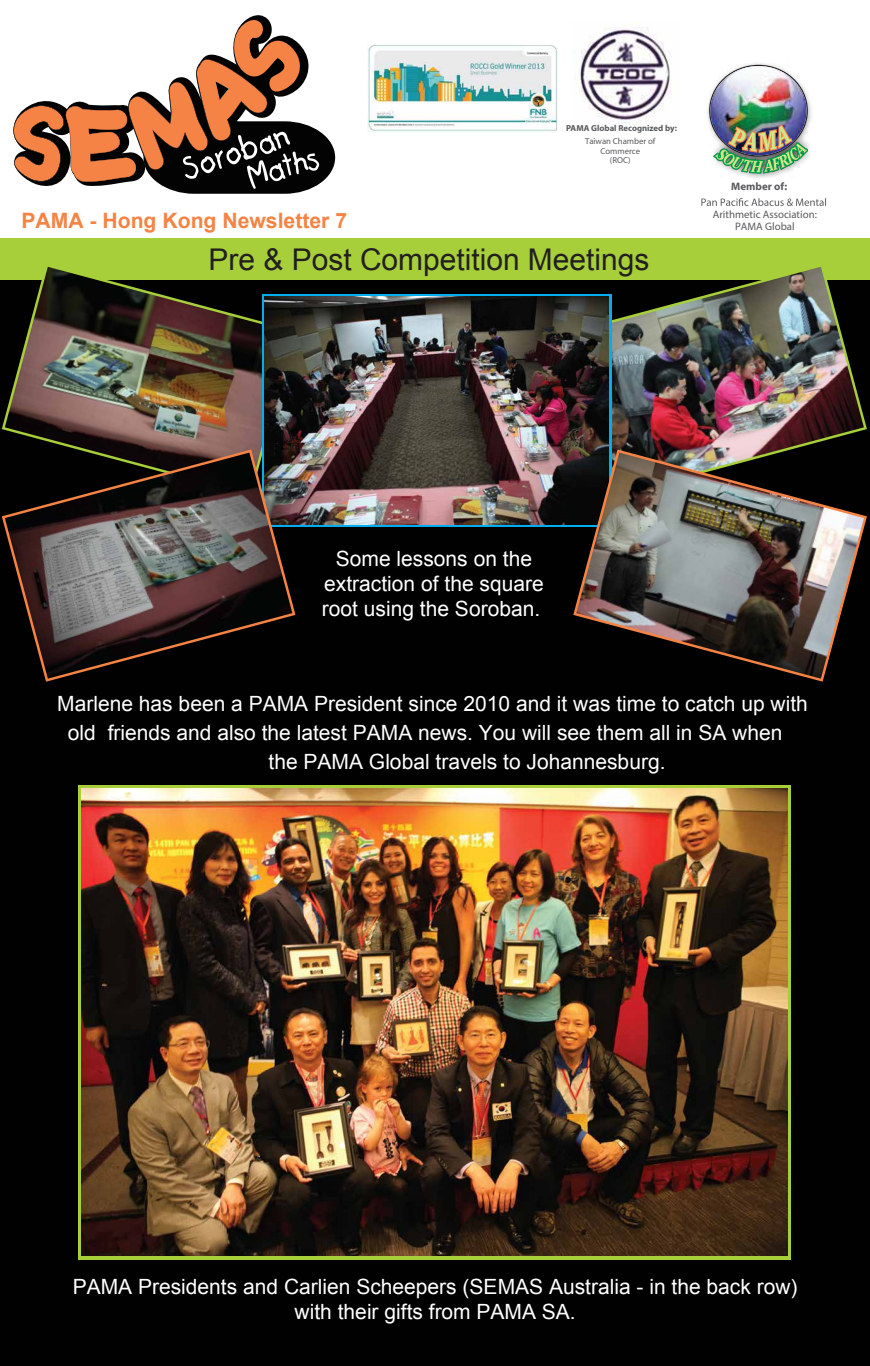
<style>
.page{position:relative;width:870px;height:1366px;background:#fff}
.page>*{position:absolute;margin:0;border:0;box-sizing:border-box;transform-origin:0 0}
.t1{font:29.93px "Arial";color:#231f20}
.t2{font:700 21.18px "Arial";color:#f58344}
.t3{font:21px/25.2px "Arial";color:#fff;text-align:center}
.t4{font:10.85px/12px "Myriad Pro";color:#595a5c;text-align:center}
.t5{font:700 10.85px "Myriad Pro";color:#595a5c}
.t6{font:8.66px/9.6px "Myriad Pro";color:#595a5c;text-align:center}
.t7{font:700 8.66px "Myriad Pro";color:#595a5c}
</style>
<div class="page">
<div style="left:0;top:279px;width:870px;height:1087px;background:#010101"></div>
<div style="left:0;top:238px;width:870px;height:41px;background:#a7cf39"></div>
<img style="left:576px;top:267px;width:288px;height:183px">
<img style="left:5px;top:267px;width:287px;height:183px">
<svg style="left:262px;top:294px;width:349px;height:233px;fill:#00aeef"></svg>
<img style="left:264px;top:296px;width:345px;height:228px">
<svg style="left:573px;top:450px;width:294px;height:232px;fill:#010101"></svg>
<img style="left:576px;top:453px;width:288px;height:226px">
<svg style="left:2px;top:450px;width:293px;height:232px;fill:#010101"></svg>
<img style="left:5px;top:453px;width:287px;height:226px">
<div style="left:78px;top:785px;width:712px;height:474px;background:#a7cf39"></div>
<img style="left:81px;top:788px;width:706px;height:468px">
<img style="left:707px;top:63px;width:104px;height:115px">
<img style="left:710px;top:66px;width:96px;height:89px">
<img style="left:713px;top:124px;width:95px;height:50px">
<svg style="left:701px;top:198px;width:125px;height:8px"></svg>
<img style="left:579px;top:27px;width:93px;height:98px">
<svg style="left:13px;top:19px;width:322px;height:175px"></svg>
<img style="left:368px;top:44px;width:190px;height:88px">
<p class="t7" style="left:566px;top:122px;width:113px">PAMA Global Recognized by:</p>
<p class="t2" style="left:21px;top:206px;width:327px">PAMA - Hong Kong Newsletter 7</p>
<p class="t6" style="left:585px;top:136px;width:72px">Taiwan Chamber of<br>Commerce<br>(ROC)</p>
<h1 class="t1" style="left:209px;top:240px;width:442px">Pre &amp; Post Competition Meetings</h1>
<p class="t5" style="left:731px;top:179px;width:57px">Member of:</p>
<p class="t4" style="left:713px;top:208px;width:106px">Arithmetic Association:<br>PAMA Global</p>
<p class="t3" style="left:322px;top:546px;width:223px">Some lessons on the extraction of the square root using the Soroban.</p>
<p class="t3" style="left:57px;top:691px;width:752px">Marlene has been a PAMA President since 2010 and it was time to catch up with</p>
<p class="t3" style="left:68px;top:720px;width:716px">old friends and also the latest PAMA news. You will see them all in SA when</p>
<p class="t3" style="left:269px;top:749px;width:398px">the PAMA Global travels to Johannesburg.</p>
<p class="t3" style="left:73px;top:1274px;width:726px">PAMA Presidents and Carlien Scheepers (SEMAS Australia - in the back row) with their gifts from PAMA SA.</p>
</div>
